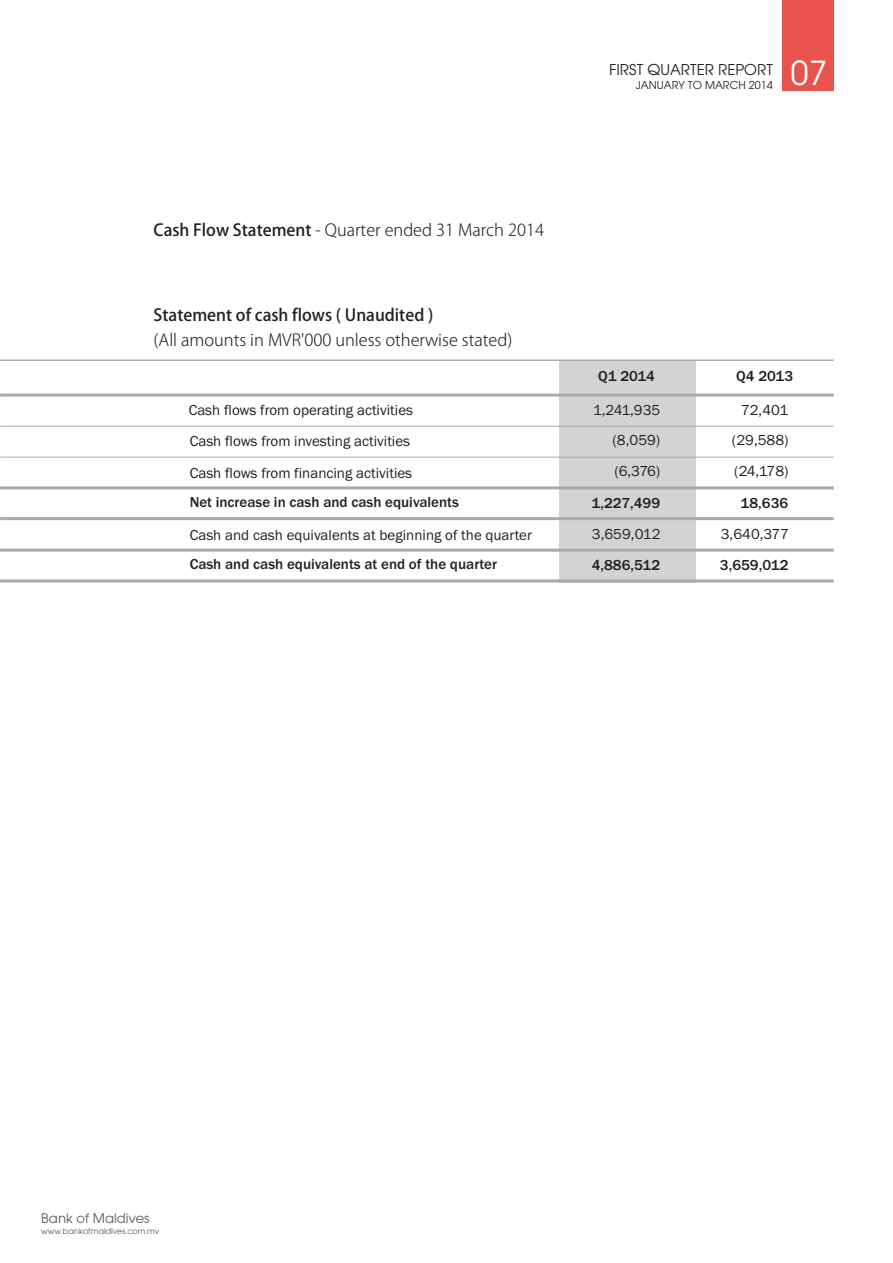
<style>
.page{position:relative;width:893px;height:1263px;background:#fff}
.page>*{position:absolute;margin:0;border:0;box-sizing:border-box;transform-origin:0 0}
.t1{font:36.6px "Avant Garde Gothic Itc T";color:#fff}
.t2{font:300 16.5px "Koz Go Pro";color:#231f20}
.t3{font:500 16.5px "Koz Go Pro";color:#231f20}
.t4{font:16.5px "Avant Garde Gothic Itc T";color:#231f20}
.t5{font:15px/30.2px "Franklin Gothic";color:#231f20;text-align:center}
.t6{font:500 15px "Franklin Gothic";color:#231f20}
.t7{font:14.55px "Avant Garde Gothic Itc T";color:#58595b}
.t8{font:12px "Avant Garde Gothic Itc T";color:#231f20}
.t9{font:8.85px "Avant Garde Gothic Itc T";color:#58595b}
.s1{font-weight:500}
</style>
<div class="page">
<div style="left:782px;top:0;width:52px;height:90px;background:#e8544d"></div>
<div style="left:559px;top:361px;width:137px;height:221px;background:#d1d3d4"></div>
<hr style="left:0;top:359px;width:834px;height:2px;background:#a7a9ac">
<hr style="left:0;top:426px;width:834px;height:1px;background:#a7a9ac">
<hr style="left:0;top:394px;width:834px;height:3px;background:#a7a9ac">
<hr style="left:0;top:457px;width:834px;height:1px;background:#a7a9ac">
<hr style="left:0;top:549px;width:834px;height:3px;background:#a7a9ac">
<hr style="left:0;top:579px;width:834px;height:3px;background:#a7a9ac">
<hr style="left:0;top:517px;width:834px;height:3px;background:#a7a9ac">
<hr style="left:0;top:486px;width:834px;height:3px;background:#a7a9ac">
<p class="t2" style="left:154px;top:222px;width:392px"><span class="s1">Cash Flow Statement</span> - Quarter ended 31 March 2014</p>
<p class="t3" style="left:154px;top:306px;width:281px">Statement of cash flows ( Unaudited )</p>
<p class="t2" style="left:154px;top:331px;width:360px">(All amounts in MVR'000 unless otherwise stated)</p>
<p class="t4" style="left:609px;top:59px;width:165px">FIRST QUARTER REPORT</p>
<p class="t8" style="left:636px;top:78px;width:139px">JANUARY TO MARCH 2014</p>
<h1 class="t1" style="left:790px;top:50px;width:38px">07</h1>
<p class="t6" style="left:598px;top:371px;width:58px">Q1 2014</p>
<p class="t6" style="left:736px;top:371px;width:59px">Q4 2013</p>
<p class="t5" style="left:189px;top:396px;width:226px">Cash flows from operating activities</p>
<p class="t5" style="left:593px;top:397px;width:69px">1,241,935</p>
<p class="t5" style="left:190px;top:428px;width:222px">Cash flows from investing activities</p>
<p class="t5" style="left:613px;top:426px;width:49px">(8,059)</p>
<p class="t5" style="left:190px;top:459px;width:224px">Cash flows from financing activities</p>
<p class="t5" style="left:614px;top:457px;width:47px">(6,376)</p>
<p class="t6" style="left:190px;top:497px;width:271px">Net increase in cash and cash equivalents</p>
<p class="t6" style="left:591px;top:497px;width:70px">1,227,499</p>
<p class="t5" style="left:190px;top:521px;width:344px">Cash and cash equivalents at beginning of the quarter</p>
<p class="t5" style="left:592px;top:520px;width:70px">3,659,012</p>
<p class="t6" style="left:190px;top:559px;width:309px">Cash and cash equivalents at end of the quarter</p>
<p class="t6" style="left:592px;top:559px;width:70px">4,886,512</p>
<p class="t5" style="left:732px;top:397px;width:58px">72,401 (29,588) (24,178)</p>
<p class="t6" style="left:740px;top:497px;width:49px">18,636</p>
<p class="t5" style="left:721px;top:520px;width:70px">3,640,377</p>
<p class="t6" style="left:720px;top:559px;width:70px">3,659,012</p>
<p class="t7" style="left:41px;top:1209px;width:110px">Bank of Maldives</p>
<p class="t9" style="left:41px;top:1225px;width:120px">www.bankofmaldives.com.mv</p>
</div>
